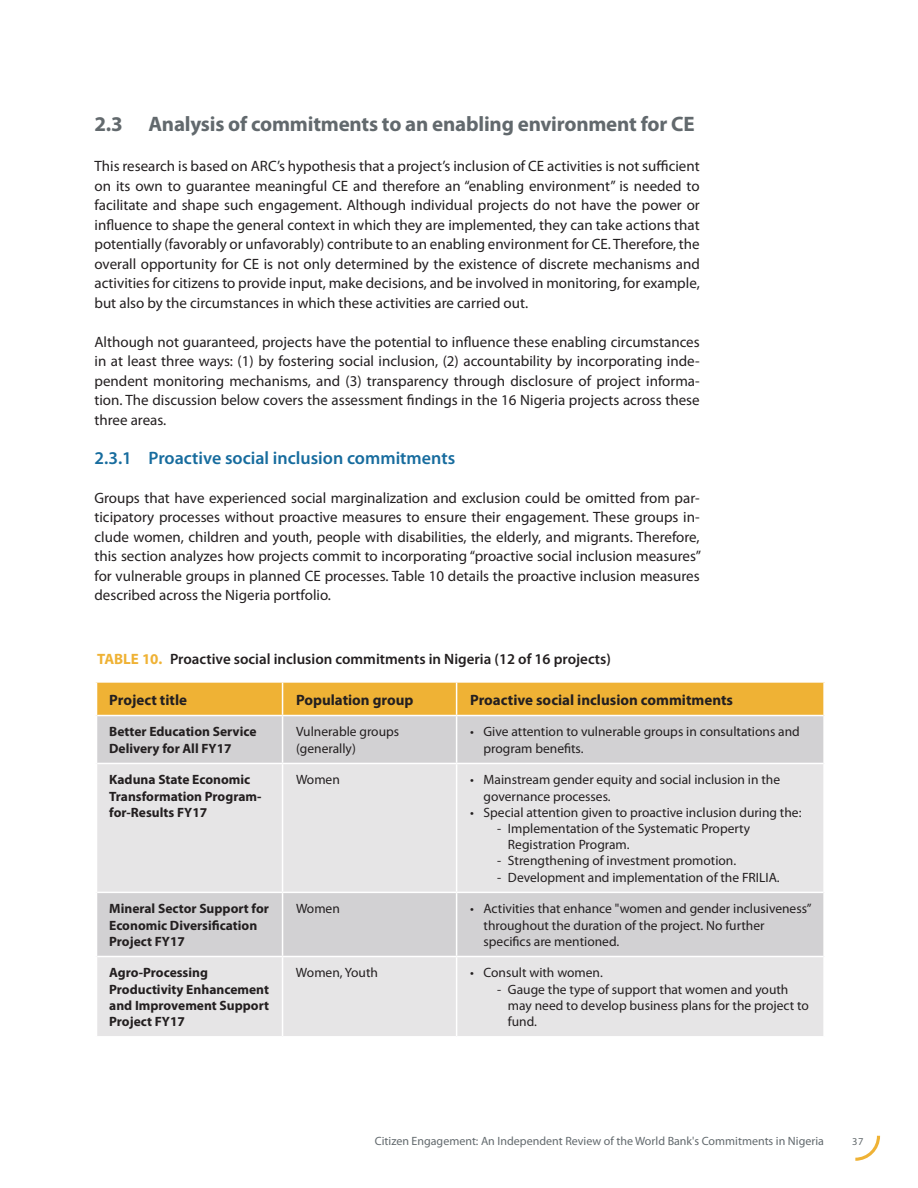
<style>
.page{position:relative;width:918px;height:1188px;background:#fff}
.page>*{position:absolute;margin:0;border:0;box-sizing:border-box;transform-origin:0 0}
.t1{font:700 21px "Myriad Pro";letter-spacing:-.01em;color:#62696d}
.t2{font:600 18px "Myriad Pro";color:#176c9e}
.t3{font:15px/19.5px "Myriad Pro";color:#231f20;text-align:justify}
.t4{font:600 15px "Myriad Pro";color:#231f20}
.t5{font:700 15px "Myriad Pro";color:#231f20}
.t6{font:13.5px/16.2px "Myriad Pro";color:#231f20}
.t7{font:700 13.5px/16.2px "Myriad Pro";color:#231f20}
.t8{font:12px "Myriad Pro";color:#62696d}
.t9{font:10.5px "Myriad Pro";color:#62696d}
.s1{font-weight:700;color:#efb235}
</style>
<div class="page">
<svg style="left:855px;top:1136px;width:25px;height:25px"></svg>
<div style="left:97px;top:683px;width:726px;height:32px;background:#efb235"></div>
<div style="left:97px;top:716px;width:726px;height:47px;background:#d2d1d3"></div>
<svg style="left:97px;top:764px;width:726px;height:272px;background:#e1e0e1"></svg>
<hr style="left:456px;top:683px;width:1px;height:32px;background:#fff">
<hr style="left:456px;top:716px;width:1px;height:47px;background:#fff">
<hr style="left:456px;top:764px;width:1px;height:128px;background:#fff">
<hr style="left:456px;top:893px;width:1px;height:63px;background:#fff">
<hr style="left:456px;top:957px;width:1px;height:79px;background:#fff">
<hr style="left:282px;top:683px;width:1px;height:32px;background:#fff">
<hr style="left:282px;top:716px;width:1px;height:47px;background:#fff">
<hr style="left:282px;top:764px;width:1px;height:128px;background:#fff">
<hr style="left:97px;top:892px;width:186px;height:1px;background:#fff">
<hr style="left:283px;top:892px;width:174px;height:1px;background:#fff">
<hr style="left:282px;top:893px;width:1px;height:63px;background:#fff">
<hr style="left:457px;top:892px;width:366px;height:1px;background:#fff">
<hr style="left:97px;top:956px;width:186px;height:1px;background:#fff">
<hr style="left:283px;top:956px;width:174px;height:1px;background:#fff">
<hr style="left:282px;top:957px;width:1px;height:79px;background:#fff">
<hr style="left:457px;top:956px;width:366px;height:1px;background:#fff">
<h1 class="t1" style="left:94px;top:110px;width:602px">2.3 Analysis of commitments to an enabling environment for CE</h1>
<p class="t3" style="left:94px;top:156px;width:607px">This research is based on ARC’s hypothesis that a project’s inclusion of CE activities is not sufficient on its own to guarantee meaningful CE and therefore an “enabling environment” is needed to facilitate and shape such engagement. Although individual projects do not have the power or influence to shape the general context in which they are implemented, they can take actions that potentially (favorably or unfavorably) contribute to an enabling environment for CE. Therefore, the overall opportunity for CE is not only determined by the existence of discrete mechanisms and activities for citizens to provide input, make decisions, and be involved in monitoring, for example, but also by the circumstances in which these activities are carried out.</p>
<p class="t3" style="left:94px;top:331px;width:607px">Although not guaranteed, projects have the potential to influence these enabling circumstances in at least three ways: (1) by fostering social inclusion, (2) accountability by incorporating inde&shy;pendent monitoring mechanisms, and (3) transparency through disclosure of project informa&shy;tion. The discussion below covers the assessment findings in the 16 Nigeria projects across these three areas.</p>
<p class="t2" style="left:94px;top:446px;width:362px">2.3.1 Proactive social inclusion commitments</p>
<p class="t3" style="left:94px;top:487px;width:608px">Groups that have experienced social marginalization and exclusion could be omitted from par&shy;ticipatory processes without proactive measures to ensure their engagement. These groups in&shy;clude women, children and youth, people with disabilities, the elderly, and migrants. Therefore, this section analyzes how projects commit to incorporating “proactive social inclusion measures” for vulnerable groups in planned CE processes. Table 10 details the proactive inclusion measures described across the Nigeria portfolio.</p>
<p class="t4" style="left:97px;top:650px;width:515px"><span class="s1">TABLE 10.</span> Proactive social inclusion commitments in Nigeria (12 of 16 projects)</p>
<p class="t5" style="left:109px;top:690px;width:79px">Project title</p>
<p class="t5" style="left:296px;top:690px;width:119px">Population group</p>
<p class="t5" style="left:470px;top:690px;width:265px">Proactive social inclusion commitments</p>
<p class="t7" style="left:109px;top:723px;width:149px">Better Education Service<br>Delivery for All FY17</p>
<p class="t6" style="left:296px;top:724px;width:105px">Vulnerable groups (generally)</p>
<p class="t6" style="left:484px;top:724px;width:318px;text-indent:-14px">• Give attention to vulnerable groups in consultations and program benefits.</p>
<p class="t7" style="left:109px;top:771px;width:154px">Kaduna State Economic<br>Transformation Program&shy;for-Results FY17</p>
<p class="t6" style="left:296px;top:772px;width:45px">Women</p>
<p class="t6" style="left:484px;top:772px;width:298px;text-indent:-14px">• Mainstream gender equity and social inclusion in the governance processes.</p>
<p class="t6" style="left:470px;top:804px;width:333px">• Special attention given to proactive inclusion during the:</p>
<p class="t6" style="left:508px;top:820px;width:244px;text-indent:-11px">- Implementation of the Systematic Property<br>Registration Program.</p>
<p class="t6" style="left:497px;top:853px;width:241px">- Strengthening of investment promotion.</p>
<p class="t6" style="left:497px;top:869px;width:284px">- Development and implementation of the FRILIA.</p>
<p class="t7" style="left:109px;top:900px;width:161px">Mineral Sector Support for<br>Economic Diversification<br>Project FY17</p>
<p class="t6" style="left:296px;top:900px;width:45px">Women</p>
<p class="t6" style="left:484px;top:900px;width:330px;text-indent:-14px">• Activities that enhance "women and gender inclusiveness” throughout the duration of the project. No further specifics are mentioned.</p>
<p class="t7" style="left:109px;top:964px;width:161px">Agro-Processing<br>Productivity Enhancement and Improvement Support<br>Project FY17</p>
<p class="t6" style="left:296px;top:965px;width:84px">Women, Youth</p>
<p class="t6" style="left:470px;top:965px;width:134px">• Consult with women.</p>
<p class="t6" style="left:508px;top:981px;width:302px;text-indent:-11px">- Gauge the type of support that women and youth may need to develop business plans for the project to fund.</p>
<p class="t8" style="left:375px;top:1133px;width:451px">Citizen Engagement: An Independent Review of the World Bank's Commitments in Nigeria</p>
<p class="t9" style="left:852px;top:1135px;width:13px">37</p>
</div>
